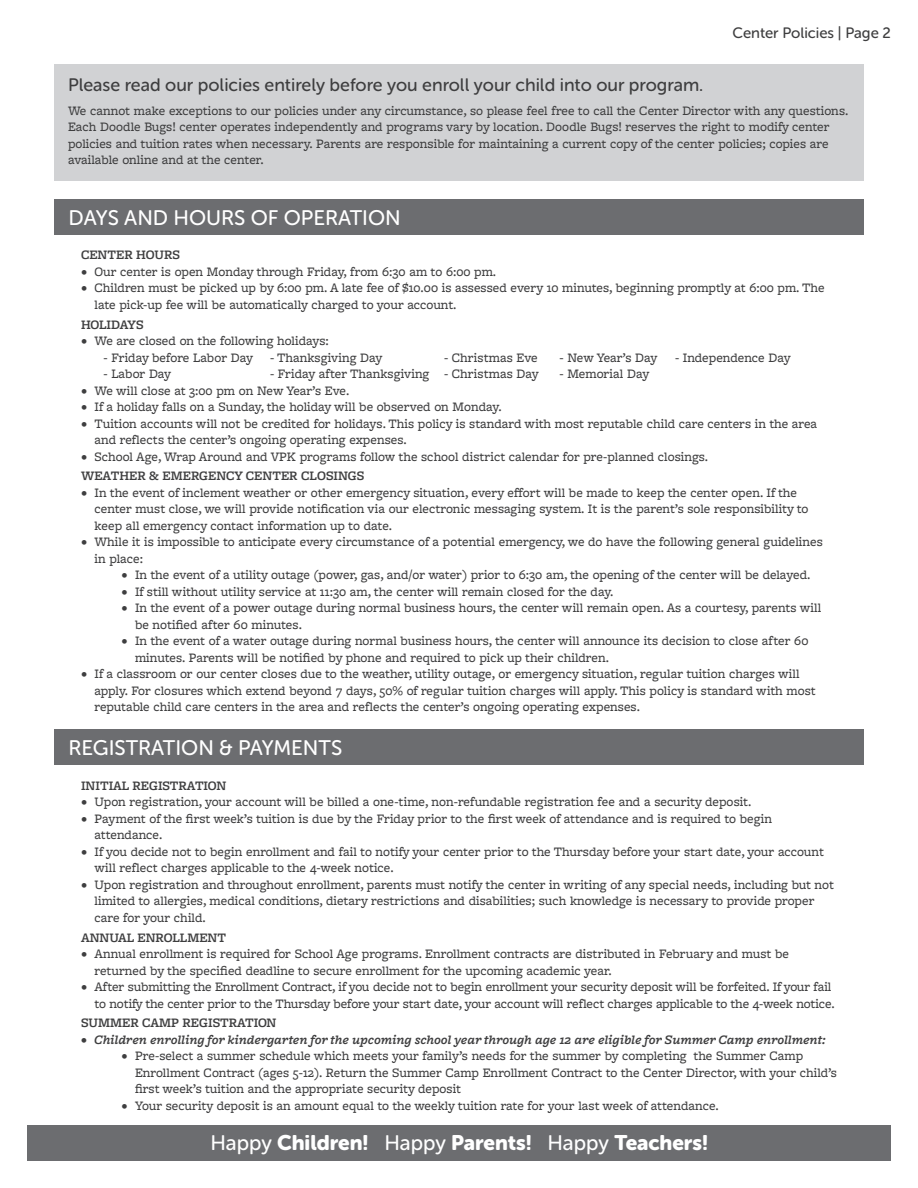
<style>
.page{position:relative;width:918px;height:1188px;background:#fff}
.page>*{position:absolute;margin:0;border:0;box-sizing:border-box;transform-origin:0 0}
.t1{font:21px "Museo Sans Rounded 500";color:#fff}
.t2{font:21px "Museo Sans Rounded 900";color:#fff}
.t3{font:18px "Museo Sans Rounded 500";color:#3e3e3f}
.t4{font:15px "Museo Sans Rounded 500";color:#3e3e3f}
.t5{font:500 13.5px/16.5px "Freight Macro Pro";color:#3e3e3f}
.t6{font:italic 600 13.5px "Freight Macro Pro";color:#3e3e3f}
.t7{font:600 13.5px "Freight Macro Pro";color:#3e3e3f}
.t8{font:600 13.5px "Freight Macro Pro";letter-spacing:-.02em;color:#3e3e3f}
.s1{font-family:"Museo Sans Rounded 500"}
</style>
<div class="page">
<div style="left:27px;top:1125px;width:864px;height:36px;background:#6c6d70"></div>
<div style="left:54px;top:64px;width:810px;height:116px;background:#d1d2d4"></div>
<div style="left:54px;top:199px;width:810px;height:36px;background:#6c6d70"></div>
<div style="left:54px;top:729px;width:810px;height:36px;background:#6c6d70"></div>
<p class="t4" style="left:733px;top:25px;width:160px">Center Policies | Page 2</p>
<p class="t3" style="left:68px;top:75px;width:637px">Please read our policies entirely before you enroll your child into our program.</p>
<p class="t5" style="left:68px;top:101px;width:782px">We cannot make exceptions to our policies under any circumstance, so please feel free to call the Center Director with any questions.<br>Each Doodle Bugs! center operates independently and programs vary by location. Doodle Bugs! reserves the right to modify center policies and tuition rates when necessary. Parents are responsible for maintaining a current copy of the center policies; copies are available online and at the center.</p>
<p class="t1" style="left:69px;top:206px;width:334px">DAYS AND HOURS OF OPERATION</p>
<p class="t7" style="left:81px;top:246px;width:100px">CENTER HOURS</p>
<p class="t5" style="left:81px;top:263px;width:417px">• Our center is open Monday through Friday, from 6:30 am to 6:00 pm.</p>
<p class="t5" style="left:94px;top:279px;width:732px;text-indent:-14px">• Children must be picked up by 6:00 pm. A late fee of $10.00 is assessed every 10 minutes, beginning promptly at 6:00 pm. The late pick-up fee will be automatically charged to your account.</p>
<p class="t8" style="left:81px;top:315px;width:64px">HOLIDAYS</p>
<p class="t5" style="left:81px;top:332px;width:249px">• We are closed on the following holidays:</p>
<p class="t5" style="left:104px;top:348px;width:151px">- Friday before Labor Day</p>
<p class="t5" style="left:270px;top:348px;width:114px">- Thanksgiving Day</p>
<p class="t5" style="left:444px;top:348px;width:95px">- Christmas Eve</p>
<p class="t5" style="left:560px;top:348px;width:99px">- New Year’s Day</p>
<p class="t5" style="left:675px;top:348px;width:117px">- Independence Day</p>
<p class="t5" style="left:104px;top:365px;width:69px">- Labor Day</p>
<p class="t5" style="left:270px;top:365px;width:270px">- Friday after Thanksgiving - Christmas Day</p>
<p class="t5" style="left:560px;top:365px;width:91px">- Memorial Day</p>
<p class="t5" style="left:81px;top:381px;width:270px">• We will close at 3:00 pm on New Year’s Eve.</p>
<p class="t5" style="left:81px;top:398px;width:422px">• If a holiday falls on a Sunday, the holiday will be observed on Monday.</p>
<p class="t5" style="left:94px;top:414px;width:724px;text-indent:-14px">• Tuition accounts will not be credited for holidays. This policy is standard with most reputable child care centers in the area and reflects the center’s ongoing operating expenses.</p>
<p class="t5" style="left:81px;top:447px;width:629px">• School Age, Wrap Around and VPK programs follow the school district calendar for pre-planned closings.</p>
<p class="t7" style="left:81px;top:466px;width:285px">WEATHER &amp; EMERGENCY CENTER CLOSINGS</p>
<p class="t5" style="left:94px;top:484px;width:716px;text-indent:-14px">• In the event of inclement weather or other emergency situation, every effort will be made to keep the center open. If the center must close, we will provide notification via our electronic messaging system. It is the parent’s sole responsibility to keep all emergency contact information up to date.</p>
<p class="t5" style="left:94px;top:533px;width:730px;text-indent:-14px">• While it is impossible to anticipate every circumstance of a potential emergency, we do have the following general guidelines in place:</p>
<p class="t5" style="left:122px;top:566px;width:690px">• In the event of a utility outage (power, gas, and/or water) prior to 6:30 am, the opening of the center will be delayed.</p>
<p class="t5" style="left:122px;top:583px;width:494px">• If still without utility service at 11:30 am, the center will remain closed for the day.</p>
<p class="t5" style="left:135px;top:599px;width:688px;text-indent:-14px">• In the event of a power outage during normal business hours, the center will remain open. As a courtesy, parents will be notified after 60 minutes.</p>
<p class="t5" style="left:135px;top:632px;width:675px;text-indent:-14px">• In the event of a water outage during normal business hours, the center will announce its decision to close after 60 minutes. Parents will be notified by phone and required to pick up their children.</p>
<p class="t5" style="left:94px;top:665px;width:723px;text-indent:-14px">• If a classroom or our center closes due to the weather, utility outage, or emergency situation, regular tuition charges will apply. For closures which extend beyond 7 days, 50% of regular tuition charges will apply. This policy is standard with most reputable child care centers in the area and reflects the center’s ongoing operating expenses.</p>
<p class="t1" style="left:69px;top:736px;width:275px">REGISTRATION &amp; PAYMENTS</p>
<p class="t7" style="left:81px;top:776px;width:147px">INITIAL REGISTRATION</p>
<p class="t5" style="left:81px;top:793px;width:672px">• Upon registration, your account will be billed a one-time, non-refundable registration fee and a security deposit.</p>
<p class="t5" style="left:94px;top:810px;width:679px;text-indent:-14px">• Payment of the first week’s tuition is due by the Friday prior to the first week of attendance and is required to begin attendance.</p>
<p class="t5" style="left:94px;top:843px;width:731px;text-indent:-14px">• If you decide not to begin enrollment and fail to notify your center prior to the Thursday before your start date, your account will reflect charges applicable to the 4-week notice.</p>
<p class="t5" style="left:94px;top:876px;width:741px;text-indent:-14px">• Upon registration and throughout enrollment, parents must notify the center in writing of any special needs, including but not limited to allergies, medical conditions, dietary restrictions and disabilities; such knowledge is necessary to provide proper care for your child.</p>
<p class="t7" style="left:81px;top:928px;width:147px">ANNUAL ENROLLMENT</p>
<p class="t5" style="left:94px;top:945px;width:696px;text-indent:-14px">• Annual enrollment is required for School Age programs. Enrollment contracts are distributed in February and must be returned by the specified deadline to secure enrollment for the upcoming academic year.</p>
<p class="t5" style="left:81px;top:978px;width:755px;text-align:right">• After submitting the Enrollment Contract, if you decide not to begin enrollment your security deposit will be forfeited. If your fail to notify the center prior to the Thursday before your start date, your account will reflect charges applicable to the 4-week notice.</p>
<p class="t7" style="left:81px;top:1013px;width:197px">SUMMER CAMP REGISTRATION</p>
<p class="t6" style="left:81px;top:1030px;width:747px">• Children enrolling for kindergarten for the upcoming school year through age 12 are eligible for Summer Camp enrollment:</p>
<p class="t5" style="left:135px;top:1047px;width:704px;text-indent:-14px">• Pre-select a summer schedule which meets your family’s needs for the summer by completing the Summer Camp<br>Enrollment Contract (ages 5-12). Return the Summer Camp Enrollment Contract to the Center Director, with your child’s first week’s tuition and the appropriate security deposit</p>
<p class="t5" style="left:122px;top:1097px;width:599px">• Your security deposit is an amount equal to the weekly tuition rate for your last week of attendance.</p>
<h1 class="t2" style="left:210px;top:1131px;width:499px"><span class="s1">Happy</span> Children! <span class="s1">Happy</span> Parents! <span class="s1">Happy</span> Teachers!</h1>
</div>
